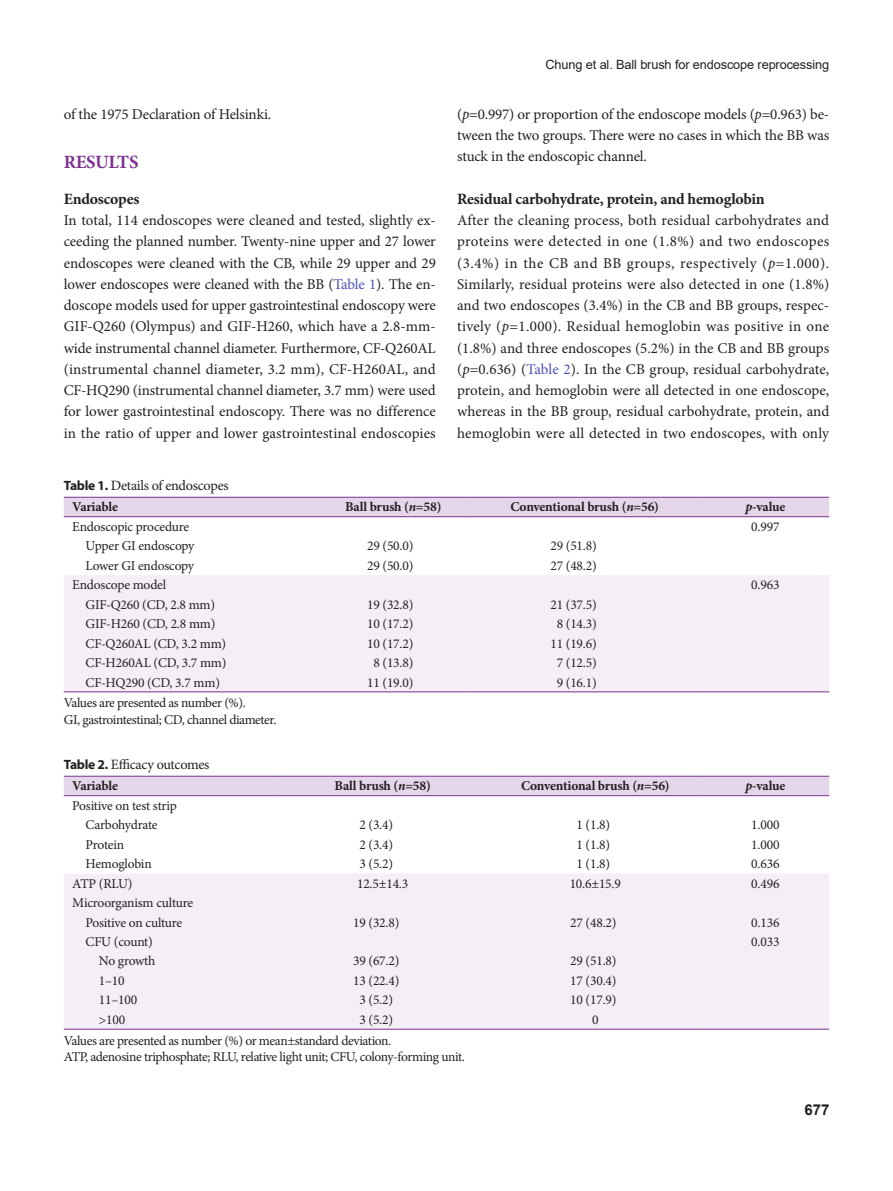
<style>
.page{position:relative;width:893px;height:1191px;background:#fff}
.page>*{position:absolute;margin:0;border:0;box-sizing:border-box;transform-origin:0 0}
.body-title{font:700 18.75px "Minion Pro";letter-spacing:-.02em;color:#7d308f}
.body-sub-title{font:700 15.75px "Minion Pro";letter-spacing:-.015em;color:#231f20}
.body{font:15px/21.3px "Minion Pro";color:#231f20;text-align:justify}
.t1{font:700 15px "Arial";color:#231f20}
.table-caption{font:14.25px "Minion Pro";letter-spacing:-.02em;color:#231f20}
.tbody{font:13.5px "Minion Pro";letter-spacing:-.015em;color:#231f20}
.table-wrap-foot{font:13.5px "Minion Pro";letter-spacing:-.035em;color:#231f20}
.tbody_heading{font:700 13.5px "Minion Pro";letter-spacing:-.015em;color:#231f20}
.t2{font:12.75px "Arial";letter-spacing:-.01em;color:#231f20}
.s1{color:#4a51b5}
.s2{font-style:italic}
.s3{font-family:"Myriad Pro";font-weight:700;font-size:13.5px}
</style>
<div class="page">
<div style="left:64px;top:498px;width:765px;height:18px;background:#e5d6e9"></div>
<div style="left:64px;top:575px;width:765px;height:116px;background:#f5eef6"></div>
<hr style="left:64px;top:691px;width:255px;height:1px;background:#7d308f">
<hr style="left:319px;top:691px;width:149px;height:1px;background:#7d308f">
<hr style="left:468px;top:691px;width:234px;height:1px;background:#7d308f">
<hr style="left:702px;top:691px;width:127px;height:1px;background:#7d308f">
<hr style="left:64px;top:497px;width:255px;height:1px;background:#7d308f">
<hr style="left:319px;top:497px;width:149px;height:1px;background:#7d308f">
<hr style="left:468px;top:497px;width:234px;height:1px;background:#7d308f">
<hr style="left:702px;top:497px;width:127px;height:1px;background:#7d308f">
<hr style="left:64px;top:516px;width:255px;height:1px;background:#7d308f">
<hr style="left:319px;top:516px;width:149px;height:1px;background:#7d308f">
<hr style="left:468px;top:516px;width:234px;height:1px;background:#7d308f">
<hr style="left:702px;top:516px;width:127px;height:1px;background:#7d308f">
<div style="left:64px;top:777px;width:765px;height:18px;background:#e5d6e9"></div>
<div style="left:64px;top:874px;width:765px;height:155px;background:#f5eef6"></div>
<hr style="left:64px;top:1029px;width:212px;height:1px;background:#7d308f">
<hr style="left:276px;top:1029px;width:213px;height:1px;background:#7d308f">
<hr style="left:489px;top:1029px;width:213px;height:1px;background:#7d308f">
<hr style="left:702px;top:1029px;width:127px;height:1px;background:#7d308f">
<hr style="left:64px;top:776px;width:212px;height:1px;background:#7d308f">
<hr style="left:276px;top:776px;width:213px;height:1px;background:#7d308f">
<hr style="left:489px;top:776px;width:213px;height:1px;background:#7d308f">
<hr style="left:702px;top:776px;width:127px;height:1px;background:#7d308f">
<hr style="left:64px;top:795px;width:212px;height:1px;background:#7d308f">
<hr style="left:276px;top:795px;width:213px;height:1px;background:#7d308f">
<hr style="left:489px;top:795px;width:213px;height:1px;background:#7d308f">
<hr style="left:702px;top:795px;width:127px;height:1px;background:#7d308f">
<p class="body" style="left:64px;top:103px;width:209px">of the 1975 Declaration of Helsinki.</p>
<p class="body-title" style="left:64px;top:149px;width:76px">RESULTS</p>
<p class="body-sub-title" style="left:64px;top:188px;width:77px">Endoscopes</p>
<p class="body" style="left:64px;top:210px;width:374px">In total, 114 endoscopes were cleaned and tested, slightly ex&shy;ceeding the planned number. Twenty-nine upper and 27 lower endoscopes were cleaned with the CB, while 29 upper and 29 lower endoscopes were cleaned with the BB (<span class="s1">Table 1</span>). The en&shy;doscope models used for upper gastrointestinal endoscopy were GIF-Q260 (Olympus) and GIF-H260, which have a 2.8-mm&shy;wide instrumental channel diameter. Furthermore, CF-Q260AL (instrumental channel diameter, 3.2 mm), CF-H260AL, and CF-HQ290 (instrumental channel diameter, 3.7 mm) were used for lower gastrointestinal endoscopy. There was no difference in the ratio of upper and lower gastrointestinal endoscopies</p>
<p class="t2" style="left:545px;top:56px;width:285px">Chung et al. Ball brush for endoscope reprocessing</p>
<p class="body" style="left:457px;top:103px;width:374px">(<span class="s2">p</span>=0.997) or proportion of the endoscope models (<span class="s2">p</span>=0.963) be&shy;tween the two groups. There were no cases in which the BB was stuck in the endoscopic channel.</p>
<p class="body-sub-title" style="left:457px;top:188px;width:309px">Residual carbohydrate, protein, and hemoglobin</p>
<p class="body" style="left:457px;top:210px;width:374px">After the cleaning process, both residual carbohydrates and proteins were detected in one (1.8%) and two endoscopes (3.4%) in the CB and BB groups, respectively (<span class="s2">p</span>=1.000).<br>Similarly, residual proteins were also detected in one (1.8%) and two endoscopes (3.4%) in the CB and BB groups, respec&shy;tively (<span class="s2">p</span>=1.000). Residual hemoglobin was positive in one (1.8%) and three endoscopes (5.2%) in the CB and BB groups (<span class="s2">p</span>=0.636) (<span class="s1">Table 2</span>). In the CB group, residual carbohydrate, protein, and hemoglobin were all detected in one endoscope, whereas in the BB group, residual carbohydrate, protein, and hemoglobin were all detected in two endoscopes, with only</p>
<p class="table-caption" style="left:64px;top:476px;width:166px"><span class="s3">Table 1.</span> Details of endoscopes</p>
<p class="tbody_heading" style="left:72px;top:497px;width:47px">Variable</p>
<p class="tbody_heading" style="left:345px;top:497px;width:98px">Ball brush (<span class="s2">n</span>=58)</p>
<p class="tbody_heading" style="left:510px;top:497px;width:150px">Conventional brush (<span class="s2">n</span>=56)</p>
<p class="tbody_heading" style="left:745px;top:497px;width:42px"><span class="s2">p</span>-value</p>
<p class="tbody" style="left:72px;top:517px;width:118px">Endoscopic procedure</p>
<p class="tbody" style="left:751px;top:517px;width:30px">0.997</p>
<p class="tbody" style="left:86px;top:537px;width:110px">Upper GI endoscopy</p>
<p class="tbody" style="left:367px;top:537px;width:48px">29 (50.0)</p>
<p class="tbody" style="left:550px;top:537px;width:48px">29 (51.8)</p>
<p class="tbody" style="left:86px;top:556px;width:110px">Lower GI endoscopy</p>
<p class="tbody" style="left:367px;top:556px;width:48px">29 (50.0)</p>
<p class="tbody" style="left:550px;top:556px;width:48px">27 (48.2)</p>
<p class="tbody" style="left:72px;top:576px;width:95px">Endoscope model</p>
<p class="tbody" style="left:751px;top:576px;width:30px">0.963</p>
<p class="tbody" style="left:86px;top:595px;width:131px">GIF-Q260 (CD, 2.8 mm)</p>
<p class="tbody" style="left:367px;top:595px;width:48px">19 (32.8)</p>
<p class="tbody" style="left:550px;top:595px;width:48px">21 (37.5)</p>
<p class="tbody" style="left:86px;top:615px;width:131px">GIF-H260 (CD, 2.8 mm)</p>
<p class="tbody" style="left:367px;top:615px;width:48px">10 (17.2)</p>
<p class="tbody" style="left:557px;top:615px;width:41px">8 (14.3)</p>
<p class="tbody" style="left:86px;top:634px;width:142px">CF-Q260AL (CD, 3.2 mm)</p>
<p class="tbody" style="left:367px;top:634px;width:48px">10 (17.2)</p>
<p class="tbody" style="left:550px;top:634px;width:48px">11 (19.6)</p>
<p class="tbody" style="left:86px;top:653px;width:142px">CF-H260AL (CD, 3.7 mm)</p>
<p class="tbody" style="left:373px;top:653px;width:41px">8 (13.8)</p>
<p class="tbody" style="left:557px;top:653px;width:41px">7 (12.5)</p>
<p class="tbody" style="left:86px;top:673px;width:136px">CF-HQ290 (CD, 3.7 mm)</p>
<p class="tbody" style="left:367px;top:673px;width:48px">11 (19.0)</p>
<p class="tbody" style="left:557px;top:673px;width:41px">9 (16.1)</p>
<p class="table-wrap-foot" style="left:64px;top:694px;width:183px">Values are presented as number (%).</p>
<p class="table-wrap-foot" style="left:64px;top:710px;width:214px">GI, gastrointestinal; CD, channel diameter.</p>
<p class="table-caption" style="left:64px;top:755px;width:147px"><span class="s3">Table 2.</span> Efficacy outcomes</p>
<p class="tbody_heading" style="left:72px;top:776px;width:47px">Variable</p>
<p class="tbody_heading" style="left:335px;top:776px;width:98px">Ball brush (<span class="s2">n</span>=58)</p>
<p class="tbody_heading" style="left:521px;top:776px;width:150px">Conventional brush (<span class="s2">n</span>=56)</p>
<p class="tbody_heading" style="left:745px;top:776px;width:42px"><span class="s2">p</span>-value</p>
<p class="tbody" style="left:72px;top:796px;width:106px">Positive on test strip</p>
<p class="tbody" style="left:86px;top:816px;width:74px">Carbohydrate</p>
<p class="tbody" style="left:359px;top:816px;width:35px">2 (3.4)</p>
<p class="tbody" style="left:576px;top:816px;width:35px">1 (1.8)</p>
<p class="tbody" style="left:751px;top:816px;width:30px">1.000</p>
<p class="tbody" style="left:86px;top:835px;width:40px">Protein</p>
<p class="tbody" style="left:359px;top:835px;width:35px">2 (3.4)</p>
<p class="tbody" style="left:576px;top:835px;width:35px">1 (1.8)</p>
<p class="tbody" style="left:751px;top:835px;width:30px">1.000</p>
<p class="tbody" style="left:86px;top:855px;width:68px">Hemoglobin</p>
<p class="tbody" style="left:359px;top:855px;width:35px">3 (5.2)</p>
<p class="tbody" style="left:576px;top:855px;width:35px">1 (1.8)</p>
<p class="tbody" style="left:751px;top:855px;width:30px">0.636</p>
<p class="tbody" style="left:72px;top:874px;width:62px">ATP (RLU)</p>
<p class="tbody" style="left:357px;top:874px;width:53px">12.5±14.3</p>
<p class="tbody" style="left:570px;top:874px;width:53px">10.6±15.9</p>
<p class="tbody" style="left:751px;top:874px;width:30px">0.496</p>
<p class="tbody" style="left:72px;top:893px;width:122px">Microorganism culture</p>
<p class="tbody" style="left:86px;top:913px;width:98px">Positive on culture</p>
<p class="tbody" style="left:353px;top:913px;width:48px">19 (32.8)</p>
<p class="tbody" style="left:570px;top:913px;width:48px">27 (48.2)</p>
<p class="tbody" style="left:751px;top:913px;width:30px">0.136</p>
<p class="tbody" style="left:86px;top:932px;width:69px">CFU (count)</p>
<p class="tbody" style="left:751px;top:932px;width:30px">0.033</p>
<p class="tbody" style="left:99px;top:952px;width:58px">No growth</p>
<p class="tbody" style="left:353px;top:952px;width:48px">39 (67.2)</p>
<p class="tbody" style="left:570px;top:952px;width:48px">29 (51.8)</p>
<p class="tbody" style="left:99px;top:971px;width:27px">1–10</p>
<p class="tbody" style="left:353px;top:971px;width:48px">13 (22.4)</p>
<p class="tbody" style="left:570px;top:971px;width:48px">17 (30.4)</p>
<p class="tbody" style="left:99px;top:991px;width:40px">11–100</p>
<p class="tbody" style="left:359px;top:991px;width:35px">3 (5.2)</p>
<p class="tbody" style="left:570px;top:991px;width:48px">10 (17.9)</p>
<p class="tbody" style="left:99px;top:1010px;width:28px">&gt;100</p>
<p class="tbody" style="left:359px;top:1010px;width:35px">3 (5.2)</p>
<p class="tbody" style="left:592px;top:1010px;width:8px">0</p>
<p class="table-wrap-foot" style="left:64px;top:1031px;width:329px">Values are presented as number (%) or mean±standard deviation.</p>
<p class="table-wrap-foot" style="left:64px;top:1047px;width:403px">ATP, adenosine triphosphate; RLU, relative light unit; CFU, colony-forming unit.</p>
<p class="t1" style="left:804px;top:1098px;width:27px">677</p>
</div>
